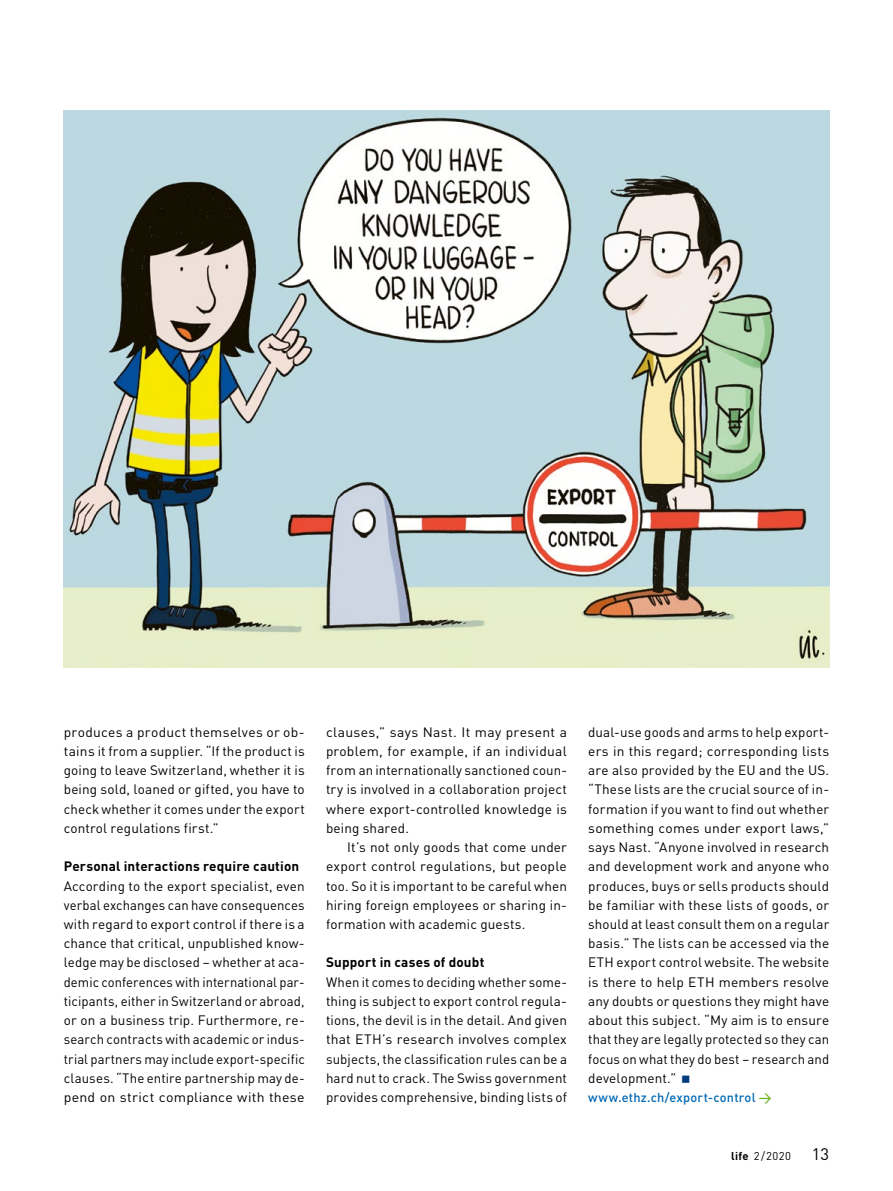
<style>
.page{position:relative;width:893px;height:1191px;background:#fff}
.page>*{position:absolute;margin:0;border:0;box-sizing:border-box;transform-origin:0 0}
.t1{font:16.5px "DIN Pro";color:#000}
.t2{font:13.5px/19.2px "DIN Pro";letter-spacing:.01em;color:#000;text-align:justify}
.t3{font:700 13.5px "DIN Pro";letter-spacing:.01em;color:#000}
.t4{font:500 12.75px "DIN Pro";letter-spacing:.015em;color:#0068b3}
.t5{font:11.25px "DIN Pro";color:#000}
.s1{color:#6cb41e}
.s2{font-weight:700}
</style>
<div class="page">
<img style="left:64px;top:111px;width:765px;height:557px">
<p class="t2" style="left:64px;top:721px;width:242px">produces a product themselves or ob&shy;tains it from a supplier. “If the product is going to leave Switzerland, whether it is being sold, loaned or gifted, you have to check whether it comes under the export control regulations first.”</p>
<p class="t3" style="left:64px;top:856px;width:237px">Personal interactions require caution</p>
<p class="t2" style="left:64px;top:875px;width:242px">According to the export specialist, even verbal exchanges can have consequences with regard to export control if there is a chance that critical, unpublished know&shy;ledge may be disclosed – whether at aca&shy;demic conferences with international par&shy;ticipants, either in Switzerland or abroad, or on a business trip. Furthermore, re&shy;search contracts with academic or indus&shy;trial partners may include export-specific clauses. “The entire partnership may de&shy;pend on strict compliance with these</p>
<p class="t2" style="left:326px;top:721px;width:242px">clauses,” says Nast. It may present a problem, for example, if an individual from an internationally sanctioned coun&shy;try is involved in a collaboration project where export-controlled knowledge is being shared.</p>
<p class="t2" style="left:326px;top:836px;width:242px;text-indent:21px">It’s not only goods that come under export control regulations, but people too. So it is important to be careful when hiring foreign employees or sharing in&shy;formation with academic guests.</p>
<p class="t3" style="left:326px;top:952px;width:160px">Support in cases of doubt</p>
<p class="t2" style="left:326px;top:971px;width:242px">When it comes to deciding whether some&shy;thing is subject to export control regula&shy;tions, the devil is in the detail. And given that ETH’s research involves complex subjects, the classification rules can be a hard nut to crack. The Swiss government provides comprehensive, binding lists of</p>
<p class="t2" style="left:588px;top:721px;width:243px">dual-use goods and arms to help export&shy;ers in this regard; corresponding lists are also provided by the EU and the US. “These lists are the crucial source of in&shy;formation if you want to find out whether something comes under export laws,” says Nast. “Anyone involved in research and development work and anyone who produces, buys or sells products should be familiar with these lists of goods, or should at least consult them on a regular basis.” The lists can be accessed via the ETH export control website. The website is there to help ETH members resolve any doubts or questions they might have about this subject. “My aim is to ensure that they are legally protected so they can focus on what they do best – research and development.”</p>
<p class="t4" style="left:588px;top:1087px;width:185px">www.ethz.ch/export-control <span class="s1">→</span></p>
<p class="t5" style="left:731px;top:1147px;width:61px"><span class="s2">life</span> 2/2020</p>
<p class="t1" style="left:812px;top:1141px;width:19px">13</p>
</div>
